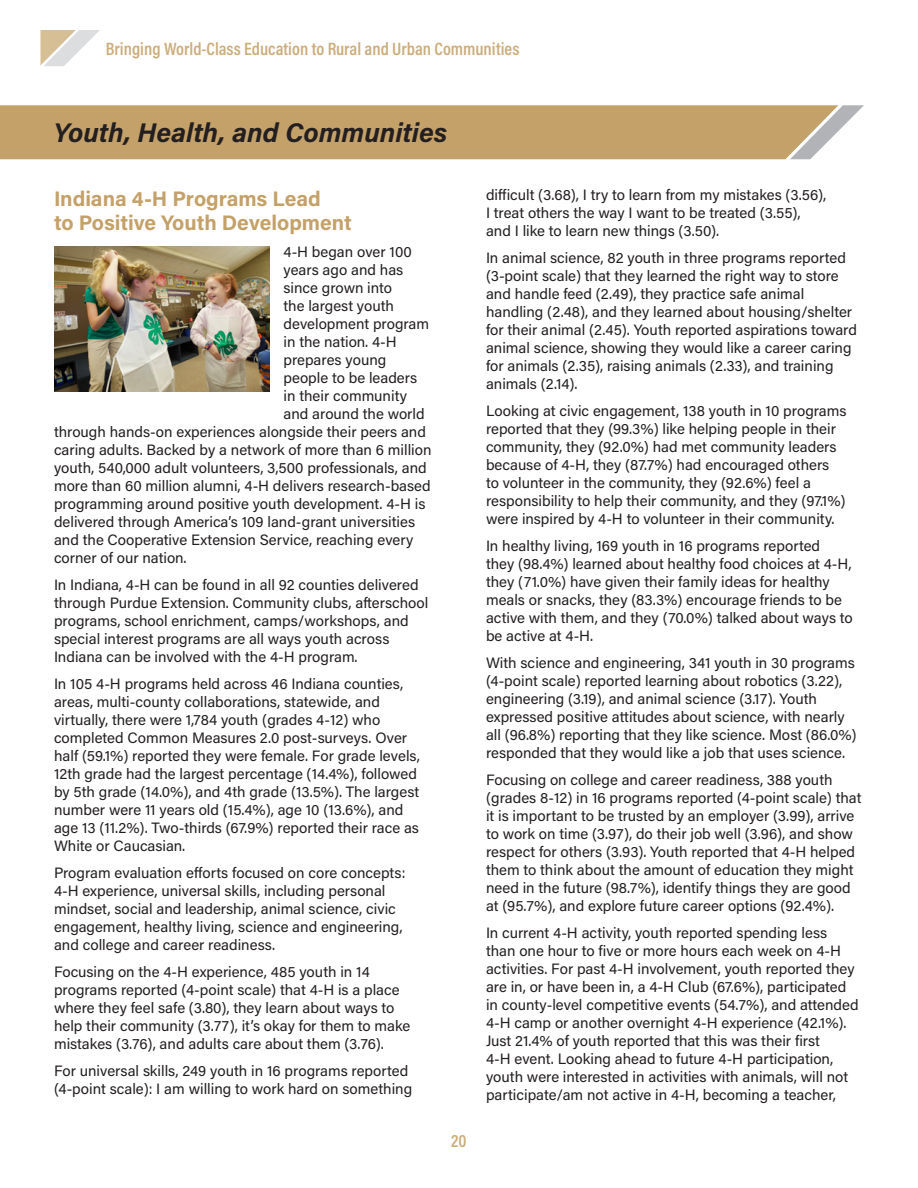
<style>
.page{position:relative;width:918px;height:1188px;background:#fff}
.page>*{position:absolute;margin:0;border:0;box-sizing:border-box;transform-origin:0 0}
.Body_H1{font:italic 700 27px "Acumin Pro";color:#231f20}
.Body_H2{font:700 21px/24px "Acumin Pro";color:#c4a168}
.t1{font:600 18px "Acumin Pro Cond";color:#ccae7c}
.Body{font:15px/18px "Acumin Pro";color:#231f20}
</style>
<div class="page">
<svg style="left:40px;top:30px;width:60px;height:36px"></svg>
<div style="left:0;top:105px;width:790px;height:54px;background:#c4a168"></div>
<svg style="left:790px;top:105px;width:74px;height:54px"></svg>
<img style="left:54px;top:247px;width:216px;height:145px">
<p class="t1" style="left:106px;top:37px;width:415px">Bringing World-Class Education to Rural and Urban Communities</p>
<p class="Body_H1" style="left:54px;top:113px;width:395px">Youth, Health, and Communities</p>
<p class="Body_H2" style="left:54px;top:186px;width:299px">Indiana 4-H Programs Lead<br>to Positive Youth Development</p>
<p class="Body" style="left:284px;top:242px;width:130px">4-H began over 100</p>
<p class="Body" style="left:284px;top:260px;width:121px">years ago and has</p>
<p class="Body" style="left:284px;top:278px;width:110px">since grown into</p>
<p class="Body" style="left:284px;top:296px;width:112px">the largest youth</p>
<p class="Body" style="left:284px;top:314px;width:147px">development program</p>
<p class="Body" style="left:284px;top:332px;width:115px">in the nation. 4-H</p>
<p class="Body" style="left:284px;top:350px;width:104px">prepares young</p>
<p class="Body" style="left:284px;top:368px;width:135px">people to be leaders</p>
<p class="Body" style="left:284px;top:386px;width:125px">in their community</p>
<p class="Body" style="left:284px;top:404px;width:143px">and around the world</p>
<p class="Body" style="left:54px;top:422px;width:374px">through hands-on experiences alongside their peers and</p>
<p class="Body" style="left:54px;top:440px;width:379px">caring adults. Backed by a network of more than 6 million</p>
<p class="Body" style="left:54px;top:458px;width:374px">youth, 540,000 adult volunteers, 3,500 professionals, and</p>
<p class="Body" style="left:54px;top:476px;width:378px">more than 60 million alumni, 4-H delivers research-based</p>
<p class="Body" style="left:54px;top:494px;width:373px">programming around positive youth development. 4-H is</p>
<p class="Body" style="left:54px;top:512px;width:363px">delivered through America’s 109 land-grant universities</p>
<p class="Body" style="left:54px;top:530px;width:361px">and the Cooperative Extension Service, reaching every</p>
<p class="Body" style="left:54px;top:548px;width:134px">corner of our nation.</p>
<p class="Body" style="left:54px;top:575px;width:376px">In Indiana, 4-H can be found in all 92 counties delivered through Purdue Extension. Community clubs, afterschool programs, school enrichment, camps/workshops, and special interest programs are all ways youth across Indiana can be involved with the 4-H program.</p>
<p class="Body" style="left:54px;top:674px;width:367px">In 105 4-H programs held across 46 Indiana counties, areas, multi-county collaborations, statewide, and virtually, there were 1,784 youth (grades 4-12) who completed Common Measures 2.0 post-surveys. Over half (59.1%) reported they were female. For grade levels, 12th grade had the largest percentage (14.4%), followed by 5th grade (14.0%), and 4th grade (13.5%). The largest number were 11 years old (15.4%), age 10 (13.6%), and age 13 (11.2%). Two-thirds (67.9%) reported their race as White or Caucasian.</p>
<p class="Body" style="left:54px;top:863px;width:353px">Program evaluation efforts focused on core concepts:<br>4-H experience, universal skills, including personal mindset, social and leadership, animal science, civic engagement, healthy living, science and engineering, and college and career readiness.</p>
<p class="Body" style="left:54px;top:962px;width:358px">Focusing on the 4-H experience, 485 youth in 14 programs reported (4-point scale) that 4-H is a place where they feel safe (3.80), they learn about ways to help their community (3.77), it’s okay for them to make mistakes (3.76), and adults care about them (3.76).</p>
<p class="Body" style="left:54px;top:1061px;width:360px">For universal skills, 249 youth in 16 programs reported (4-point scale): I am willing to work hard on something</p>
<p class="t1" style="left:451px;top:1129px;width:17px">20</p>
<p class="Body" style="left:486px;top:186px;width:342px">difficult (3.68), I try to learn from my mistakes (3.56),<br>I treat others the way I want to be treated (3.55), and I like to learn new things (3.50).</p>
<p class="Body" style="left:486px;top:248px;width:373px">In animal science, 82 youth in three programs reported (3-point scale) that they learned the right way to store and handle feed (2.49), they practice safe animal handling (2.48), and they learned about housing/shelter for their animal (2.45). Youth reported aspirations toward animal science, showing they would like a career caring for animals (2.35), raising animals (2.33), and training animals (2.14).</p>
<p class="Body" style="left:486px;top:401px;width:362px">Looking at civic engagement, 138 youth in 10 programs reported that they (99.3%) like helping people in their community, they (92.0%) had met community leaders because of 4-H, they (87.7%) had encouraged others<br>to volunteer in the community, they (92.6%) feel a responsibility to help their community, and they (97.1%) were inspired by 4-H to volunteer in their community.</p>
<p class="Body" style="left:486px;top:536px;width:368px">In healthy living, 169 youth in 16 programs reported<br>they (98.4%) learned about healthy food choices at 4-H, they (71.0%) have given their family ideas for healthy meals or snacks, they (83.3%) encourage friends to be active with them, and they (70.0%) talked about ways to be active at 4-H.</p>
<p class="Body" style="left:486px;top:653px;width:372px">With science and engineering, 341 youth in 30 programs (4-point scale) reported learning about robotics (3.22), engineering (3.19), and animal science (3.17). Youth expressed positive attitudes about science, with nearly all (96.8%) reporting that they like science. Most (86.0%) responded that they would like a job that uses science.</p>
<p class="Body" style="left:486px;top:770px;width:377px">Focusing on college and career readiness, 388 youth (grades 8-12) in 16 programs reported (4-point scale) that it is important to be trusted by an employer (3.99), arrive to work on time (3.97), do their job well (3.96), and show respect for others (3.93). Youth reported that 4-H helped them to think about the amount of education they might need in the future (98.7%), identify things they are good at (95.7%), and explore future career options (92.4%).</p>
<p class="Body" style="left:486px;top:923px;width:374px">In current 4-H activity, youth reported spending less than one hour to five or more hours each week on 4-H activities. For past 4-H involvement, youth reported they are in, or have been in, a 4-H Club (67.6%), participated in county-level competitive events (54.7%), and attended 4-H camp or another overnight 4-H experience (42.1%).<br>Just 21.4% of youth reported that this was their first<br>4-H event. Looking ahead to future 4-H participation, youth were interested in activities with animals, will not participate/am not active in 4-H, becoming a teacher,</p>
</div>
